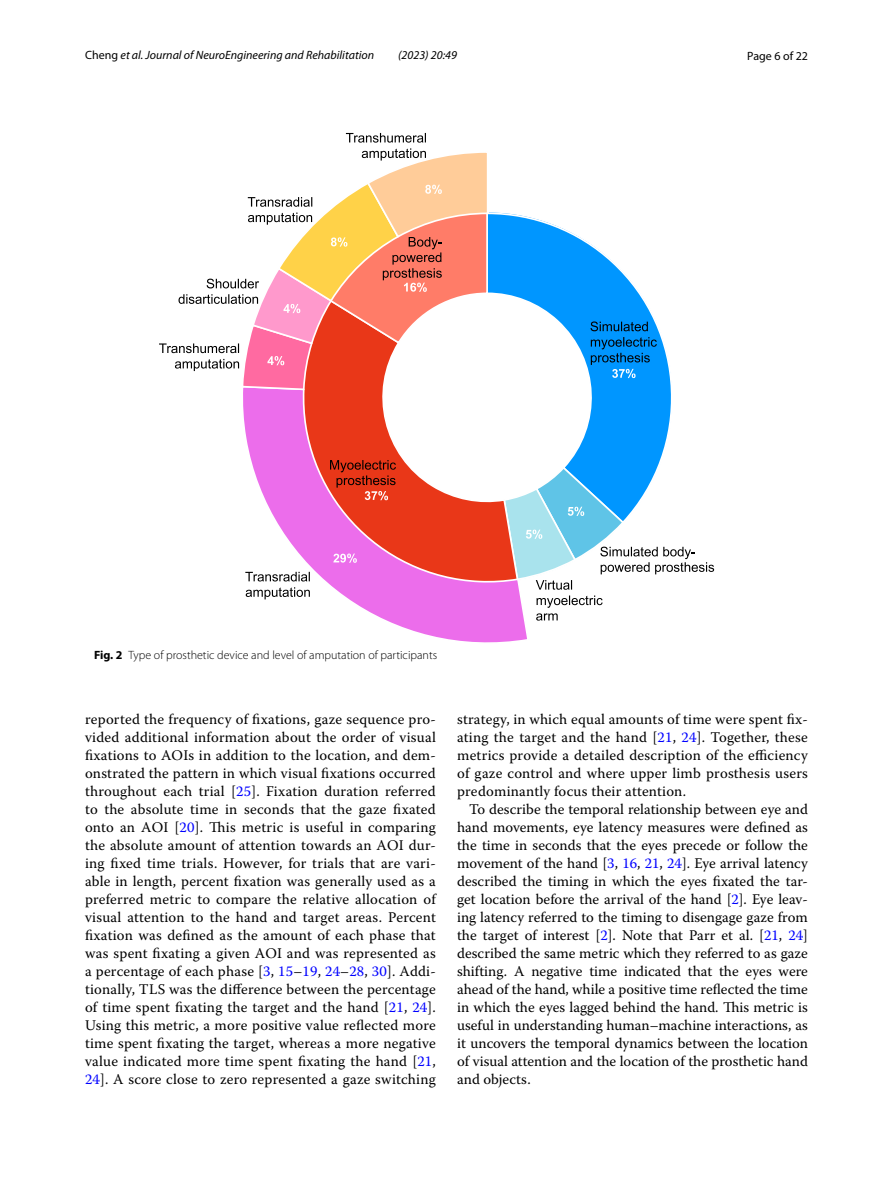
<style>
.page{position:relative;width:893px;height:1187px;background:#fff}
.page>*{position:absolute;margin:0;border:0;box-sizing:border-box;transform-origin:0 0}
.t1{font:14.7px/18px "Warnock Pro";letter-spacing:.01em;color:#000;text-align:justify}
.t2{font:italic 12px "Myriad Pro";color:#000}
.t3{font:300 12px "Myriad Pro";color:#000}
.t4{font:12px "Myriad Pro";color:#000}
.s1{font-style:normal}
.s2{font-weight:700}
.s3{color:#00f}
</style>
<div class="page">
<svg style="left:489px;top:212px;width:226px;height:409px"></svg>
<svg style="left:243px;top:385px;width:287px;height:258px"></svg>
<svg style="left:333px;top:553px;width:24px;height:9px"></svg>
<svg style="left:502px;top:465px;width:212px;height:124px"></svg>
<svg style="left:537px;top:595px;width:66px;height:12px"></svg>
<svg style="left:536px;top:613px;width:22px;height:7px"></svg>
<svg style="left:245px;top:571px;width:65px;height:10px"></svg>
<svg style="left:246px;top:587px;width:64px;height:12px"></svg>
<svg style="left:159px;top:133px;width:330px;height:258px"></svg>
<p class="t2" style="left:85px;top:48px;width:291px"><span class="s1">Cheng</span> et al. Journal of NeuroEngineering and Rehabilitation</p>
<p class="t2" style="left:398px;top:48px;width:60px">(2023) 20:49</p>
<p class="t4" style="left:747px;top:48px;width:62px">Page 6 of 22</p>
<p class="t3" style="left:94px;top:648px;width:345px"><span class="s2">Fig. 2</span> Type of prosthetic device and level of amputation of participants</p>
<p class="t1" style="left:85px;top:710px;width:352px">reported the frequency of fixations, gaze sequence pro&shy;vided additional information about the order of visual fixations to AOIs in addition to the location, and dem&shy;onstrated the pattern in which visual fixations occurred throughout each trial [<span class="s3">25</span>]. Fixation duration referred to the absolute time in seconds that the gaze fixated onto an AOI [<span class="s3">20</span>]. This metric is useful in comparing the absolute amount of attention towards an AOI dur&shy;ing fixed time trials. However, for trials that are vari&shy;able in length, percent fixation was generally used as a preferred metric to compare the relative allocation of visual attention to the hand and target areas. Percent fixation was defined as the amount of each phase that was spent fixating a given AOI and was represented as a percentage of each phase [<span class="s3">3</span>, <span class="s3">15</span>–<span class="s3">19</span>, <span class="s3">24</span>–<span class="s3">28</span>, <span class="s3">30</span>]. Addi&shy;tionally, TLS was the difference between the percentage of time spent fixating the target and the hand [<span class="s3">21</span>, <span class="s3">24</span>].<br>Using this metric, a more positive value reflected more time spent fixating the target, whereas a more negative value indicated more time spent fixating the hand [<span class="s3">21</span>, <span class="s3">24</span>]. A score close to zero represented a gaze switching</p>
<p class="t1" style="left:457px;top:710px;width:352px">strategy, in which equal amounts of time were spent fix&shy;ating the target and the hand [<span class="s3">21</span>, <span class="s3">24</span>]. Together, these metrics provide a detailed description of the efficiency of gaze control and where upper limb prosthesis users predominantly focus their attention.</p>
<p class="t1" style="left:457px;top:800px;width:352px;text-indent:12px">To describe the temporal relationship between eye and hand movements, eye latency measures were defined as the time in seconds that the eyes precede or follow the movement of the hand [<span class="s3">3</span>, <span class="s3">16</span>, <span class="s3">21</span>, <span class="s3">24</span>]. Eye arrival latency described the timing in which the eyes fixated the tar&shy;get location before the arrival of the hand [<span class="s3">2</span>]. Eye leav&shy;ing latency referred to the timing to disengage gaze from the target of interest [<span class="s3">2</span>]. Note that Parr et al. [<span class="s3">21</span>, <span class="s3">24</span>] described the same metric which they referred to as gaze shifting. A negative time indicated that the eyes were ahead of the hand, while a positive time reflected the time in which the eyes lagged behind the hand. This metric is useful in understanding human–machine interactions, as it uncovers the temporal dynamics between the location of visual attention and the location of the prosthetic hand and objects.</p>
</div>
